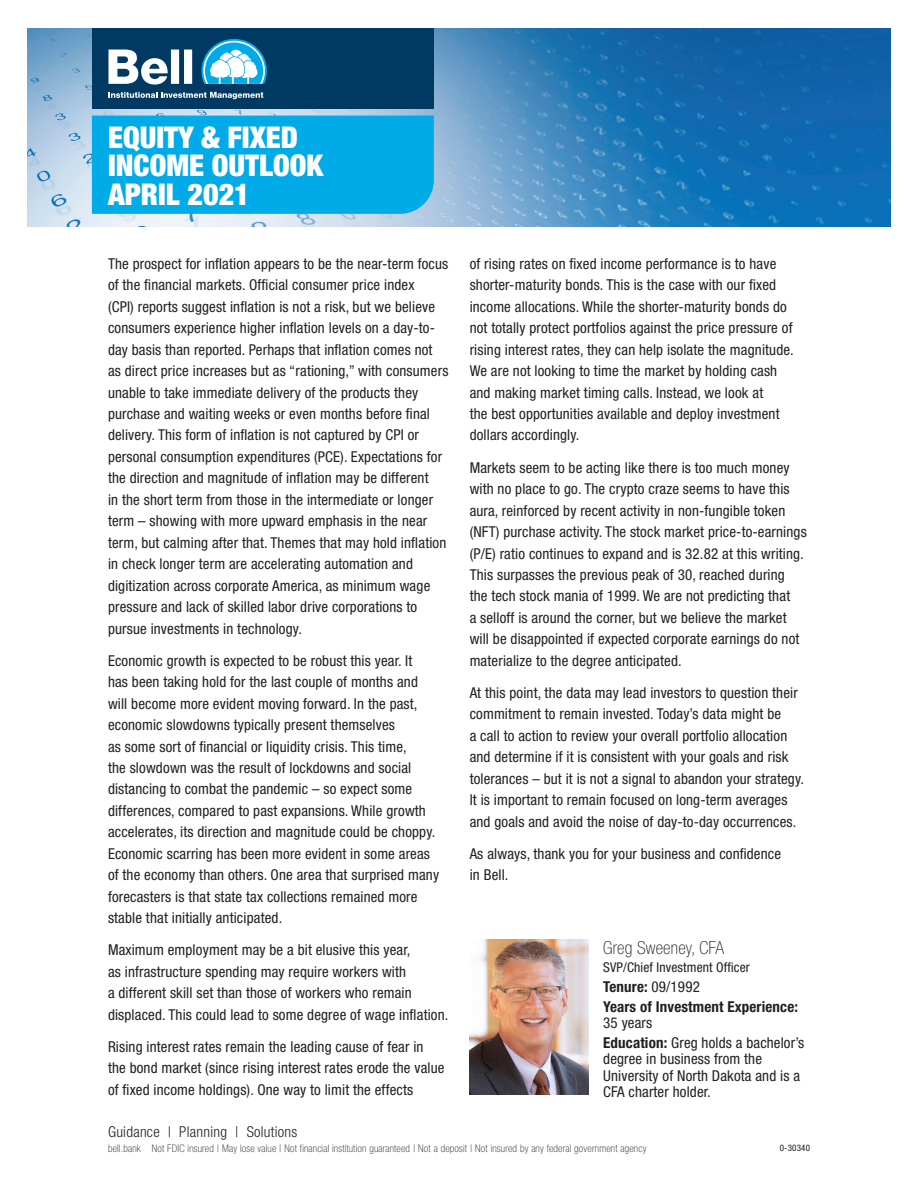
<style>
.page{position:relative;width:918px;height:1188px;background:#fff}
.page>*{position:absolute;margin:0;border:0;box-sizing:border-box;transform-origin:0 0}
.t1{font:900 condensed 30px/28.5px "Helvetica Neue";color:#fff}
.t2{font:100 condensed 18px "Helvetica Neue";letter-spacing:.01em;color:#231f20}
.t3{font:condensed 15px/21.5px "Helvetica Neue";letter-spacing:.01em;color:#231f20}
.t4{font:700 condensed 15px/19.8px "Helvetica Neue";letter-spacing:.01em;color:#231f20}
.t5{font:300 condensed 15px "Helvetica Neue";letter-spacing:.02em;color:#231f20}
.t6{font:condensed 13.5px "Helvetica Neue";letter-spacing:.01em;color:#231f20}
.t7{font:100 condensed 10.5px "Helvetica Neue";letter-spacing:.02em;color:#231f20}
.t8{font:condensed 9px "Helvetica Neue";letter-spacing:.02em;color:#231f20}
.s1{font-weight:400}
.s2{font-weight:700}
</style>
<div class="page">
<img style="left:470px;top:940px;width:118px;height:154px">
<img style="left:27px;top:28px;width:864px;height:199px">
<div style="left:92px;top:116px;width:342px;height:98px;background:#00abe7"></div>
<div style="left:92px;top:28px;width:342px;height:81px;background:#003a63"></div>
<svg style="left:108px;top:49px;width:84px;height:36px"></svg>
<svg style="left:201px;top:39px;width:66px;height:45px"></svg>
<svg style="left:108px;top:92px;width:155px;height:7px"></svg>
<h1 class="t1" style="left:108px;top:122px;width:217px">EQUITY &amp; FIXED<br>INCOME OUTLOOK<br>APRIL 2021</h1>
<p class="t3" style="left:108px;top:253px;width:342px">The prospect for inflation appears to be the near-term focus of the financial markets. Official consumer price index<br>(CPI) reports suggest inflation is not a risk, but we believe consumers experience higher inflation levels on a day-to&shy;day basis than reported. Perhaps that inflation comes not as direct price increases but as “rationing,” with consumers unable to take immediate delivery of the products they purchase and waiting weeks or even months before final delivery. This form of inflation is not captured by CPI or personal consumption expenditures (PCE). Expectations for the direction and magnitude of inflation may be different<br>in the short term from those in the intermediate or longer term – showing with more upward emphasis in the near term, but calming after that. Themes that may hold inflation in check longer term are accelerating automation and digitization across corporate America, as minimum wage pressure and lack of skilled labor drive corporations to pursue investments in technology.</p>
<p class="t3" style="left:108px;top:650px;width:333px">Economic growth is expected to be robust this year. It<br>has been taking hold for the last couple of months and will become more evident moving forward. In the past, economic slowdowns typically present themselves<br>as some sort of financial or liquidity crisis. This time,<br>the slowdown was the result of lockdowns and social distancing to combat the pandemic – so expect some differences, compared to past expansions. While growth accelerates, its direction and magnitude could be choppy.<br>Economic scarring has been more evident in some areas of the economy than others. One area that surprised many forecasters is that state tax collections remained more stable that initially anticipated.</p>
<p class="t3" style="left:108px;top:939px;width:342px">Maximum employment may be a bit elusive this year,<br>as infrastructure spending may require workers with<br>a different skill set than those of workers who remain displaced. This could lead to some degree of wage inflation.</p>
<p class="t3" style="left:108px;top:1036px;width:338px">Rising interest rates remain the leading cause of fear in the bond market (since rising interest rates erode the value of fixed income holdings). One way to limit the effects</p>
<p class="t3" style="left:470px;top:253px;width:326px">of rising rates on fixed income performance is to have shorter-maturity bonds. This is the case with our fixed income allocations. While the shorter-maturity bonds do not totally protect portfolios against the price pressure of rising interest rates, they can help isolate the magnitude.<br>We are not looking to time the market by holding cash and making market timing calls. Instead, we look at<br>the best opportunities available and deploy investment dollars accordingly.</p>
<p class="t3" style="left:470px;top:457px;width:339px">Markets seem to be acting like there is too much money with no place to go. The crypto craze seems to have this aura, reinforced by recent activity in non-fungible token (NFT) purchase activity. The stock market price-to-earnings (P/E) ratio continues to expand and is 32.82 at this writing.<br>This surpasses the previous peak of 30, reached during<br>the tech stock mania of 1999. We are not predicting that<br>a selloff is around the corner, but we believe the market will be disappointed if expected corporate earnings do not materialize to the degree anticipated.</p>
<p class="t3" style="left:470px;top:682px;width:336px">At this point, the data may lead investors to question their commitment to remain invested. Today’s data might be<br>a call to action to review your overall portfolio allocation and determine if it is consistent with your goals and risk tolerances – but it is not a signal to abandon your strategy.<br>It is important to remain focused on long-term averages and goals and avoid the noise of day-to-day occurrences.</p>
<p class="t3" style="left:470px;top:843px;width:313px">As always, thank you for your business and confidence in Bell.</p>
<p class="t2" style="left:603px;top:938px;width:122px">Greg Sweeney, CFA</p>
<p class="t6" style="left:603px;top:959px;width:148px">SVP/Chief Investment Officer</p>
<p class="t4" style="left:603px;top:976px;width:196px">Tenure: <span class="s1">09/1992<br></span>Years of Investment Experience:</p>
<p class="t3" style="left:603px;top:1013px;width:203px;line-height:19.8px">35 years<br><span class="s2">Education:</span> Greg holds a bachelor’s</p>
<p class="t3" style="left:603px;top:1051px;width:198px;line-height:16.5px">degree in business from the<br>University of North Dakota and is a<br>CFA charter holder.</p>
<p class="t5" style="left:108px;top:1123px;width:191px">Guidance | Planning | Solutions</p>
<p class="t7" style="left:108px;top:1143px;width:540px">bell.bank Not FDIC insured | May lose value | Not financial institution guaranteed | Not a deposit | Not insured by any federal government agency</p>
<p class="t8" style="left:780px;top:1142px;width:32px">0-30340</p>
</div>
